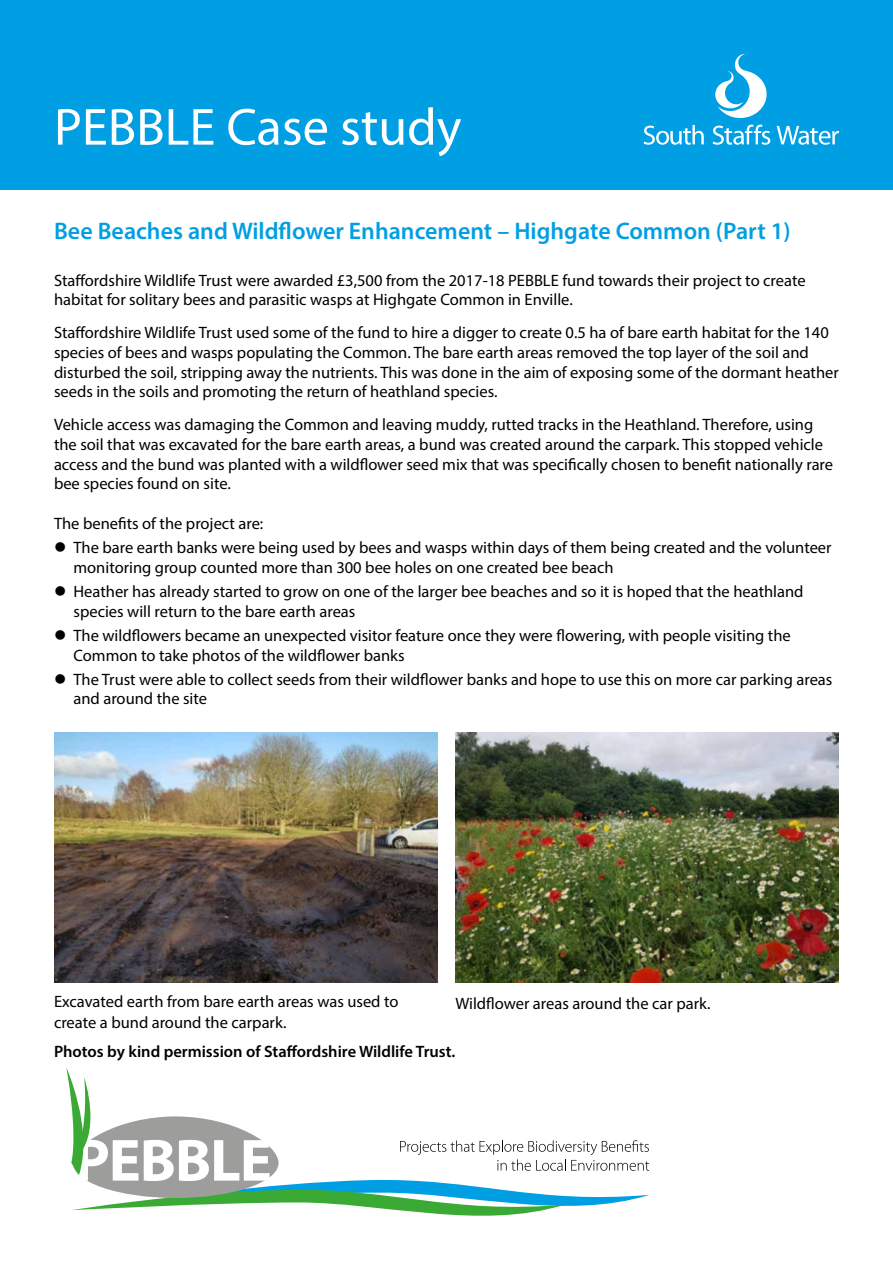
<style>
.page{position:relative;width:893px;height:1263px;background:#fff}
.page>*{position:absolute;margin:0;border:0;box-sizing:border-box;transform-origin:0 0}
.t1{font:52.5px "Myriad Pro";color:#fff}
.t2{font:600 24px "Myriad Pro";color:#009fe3}
.t3{font:16.5px/19.8px "Myriad Pro";color:#000}
.t4{font:600 16.5px "Myriad Pro";color:#000}
</style>
<div class="page">
<div style="left:0;top:0;width:893px;height:189px;background:#009fe3"></div>
<img style="left:54px;top:732px;width:383px;height:251px">
<img style="left:455px;top:732px;width:384px;height:250px">
<svg style="left:715px;top:54px;width:52px;height:64px"></svg>
<svg style="left:644px;top:125px;width:60px;height:20px"></svg>
<svg style="left:713px;top:125px;width:57px;height:20px"></svg>
<svg style="left:777px;top:126px;width:62px;height:19px"></svg>
<svg style="left:66px;top:1067px;width:584px;height:149px"></svg>
<h1 class="t1" style="left:54px;top:95px;width:409px">PEBBLE Case study</h1>
<h2 class="t2" style="left:54px;top:216px;width:738px">Bee Beaches and Wildflower Enhancement – Highgate Common (Part 1)</h2>
<p class="t3" style="left:54px;top:270px;width:753px">Staffordshire Wildlife Trust were awarded £3,500 from the 2017-18 PEBBLE fund towards their project to create habitat for solitary bees and parasitic wasps at Highgate Common in Enville.</p>
<p class="t3" style="left:54px;top:322px;width:786px">Staffordshire Wildlife Trust used some of the fund to hire a digger to create 0.5 ha of bare earth habitat for the 140 species of bees and wasps populating the Common. The bare earth areas removed the top layer of the soil and disturbed the soil, stripping away the nutrients. This was done in the aim of exposing some of the dormant heather seeds in the soils and promoting the return of heathland species.</p>
<p class="t3" style="left:54px;top:414px;width:781px">Vehicle access was damaging the Common and leaving muddy, rutted tracks in the Heathland. Therefore, using the soil that was excavated for the bare earth areas, a bund was created around the carpark. This stopped vehicle access and the bund was planted with a wildflower seed mix that was specifically chosen to benefit nationally rare bee species found on site.</p>
<p class="t3" style="left:54px;top:513px;width:211px">The benefits of the project are:</p>
<p class="t3" style="left:74px;top:537px;width:760px;text-indent:-20px">● The bare earth banks were being used by bees and wasps within days of them being created and the volunteer monitoring group counted more than 300 bee holes on one created bee beach</p>
<p class="t3" style="left:74px;top:581px;width:732px;text-indent:-20px">● Heather has already started to grow on one of the larger bee beaches and so it is hoped that the heathland species will return to the bare earth areas</p>
<p class="t3" style="left:74px;top:625px;width:719px;text-indent:-20px">● The wildflowers became an unexpected visitor feature once they were flowering, with people visiting the<br>Common to take photos of the wildflower banks</p>
<p class="t3" style="left:74px;top:669px;width:760px;text-indent:-20px">● The Trust were able to collect seeds from their wildflower banks and hope to use this on more car parking areas and around the site</p>
<p class="t3" style="left:54px;top:990px;width:346px;line-height:21.6px">Excavated earth from bare earth areas was used to create a bund around the carpark.</p>
<p class="t3" style="left:455px;top:993px;width:257px">Wildflower areas around the car park.</p>
<p class="t4" style="left:54px;top:1041px;width:403px">Photos by kind permission of Staffordshire Wildlife Trust.</p>
</div>
